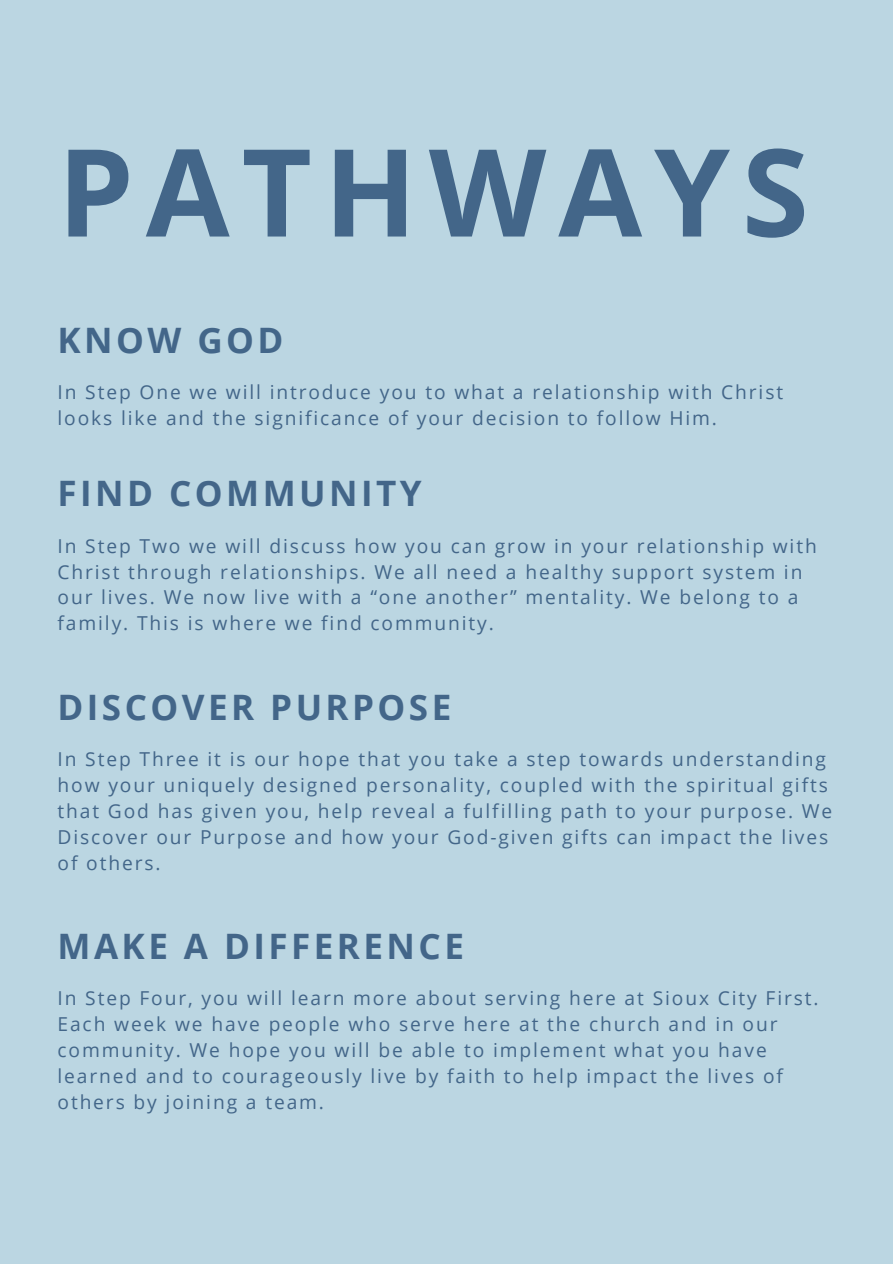
<style>
.page{position:relative;width:893px;height:1264px;background:#fff}
.page>*{position:absolute;margin:0;border:0;box-sizing:border-box;transform-origin:0 0}
.t1{font:700 121.5px "Open Sans";letter-spacing:.1em;color:#436689}
.t2{font:700 35.1px "Open Sans";letter-spacing:.1em;color:#436689}
.t3{font:19.2px/25.8px "Open Sans";letter-spacing:.1em;color:#436689}
</style>
<div class="page">
<div style="left:0;top:0;width:892px;height:1263px;background:#bbd6e2"></div>
<h1 class="t1" style="left:58px;top:107px;width:752px">PATHWAYS</h1>
<h2 class="t2" style="left:58px;top:315px;width:227px">KNOW GOD</h2>
<p class="t3" style="left:58px;top:379px;width:727px">In Step One we will introduce you to what a relationship with Christ looks like and the significance of your decision to follow Him.</p>
<h2 class="t2" style="left:58px;top:469px;width:365px">FIND COMMUNITY</h2>
<p class="t3" style="left:58px;top:532px;width:760px">In Step Two we will discuss how you can grow in your relationship with Christ through relationships. We all need a healthy support system in our lives. We now live with a “one another” mentality. We belong to a family. This is where we find community.</p>
<h2 class="t2" style="left:58px;top:682px;width:395px">DISCOVER PURPOSE</h2>
<p class="t3" style="left:58px;top:745px;width:776px">In Step Three it is our hope that you take a step towards understanding how your uniquely designed personality, coupled with the spiritual gifts that God has given you, help reveal a fulfilling path to your purpose. We Discover our Purpose and how your God-given gifts can impact the lives of others.</p>
<h2 class="t2" style="left:58px;top:921px;width:408px">MAKE A DIFFERENCE</h2>
<p class="t3" style="left:58px;top:984px;width:762px">In Step Four, you will learn more about serving here at Sioux City First.<br>Each week we have people who serve here at the church and in our community. We hope you will be able to implement what you have learned and to courageously live by faith to help impact the lives of others by joining a team.</p>
</div>
